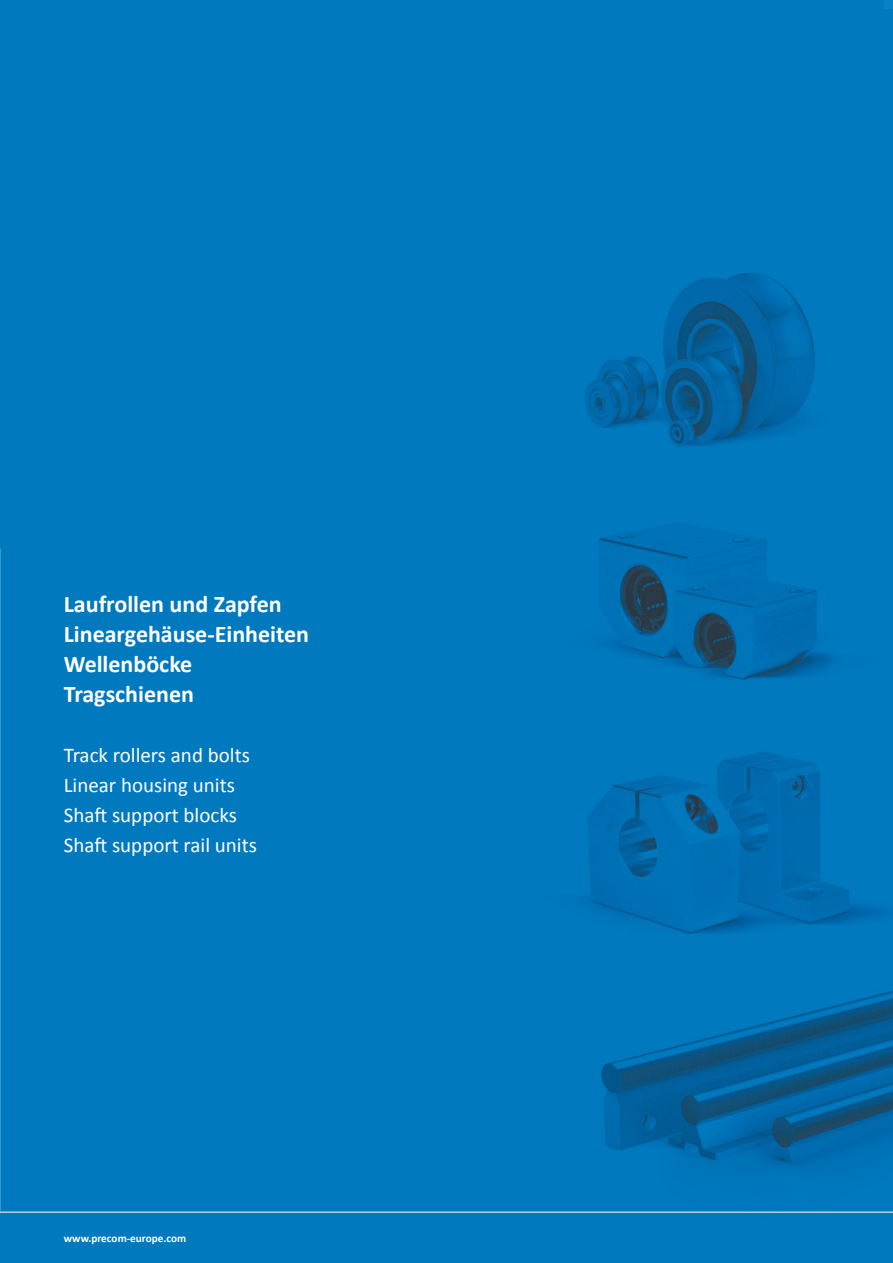
<style>
.page{position:relative;width:893px;height:1263px;background:#fff}
.page>*{position:absolute;margin:0;border:0;box-sizing:border-box;transform-origin:0 0}
.t1{font:700 24px/30px "Calibri";color:#fff}
.t2{font:21px/30px "Calibri";color:#fff}
.t3{font:700 11.25px "Calibri";color:#fff}
</style>
<div class="page">
<img style="left:0;top:0;width:893px;height:1263px">
<hr style="left:0;top:1212px;width:893px;height:1px;background:#fff">
<svg style="left:884px;top:0;width:9px;height:9px"></svg>
<p class="t1" style="left:64px;top:588px;width:247px">Laufrollen und Zapfen<br>Lineargehäuse-Einheiten<br>Wellenböcke<br>Tragschienen</p>
<p class="t2" style="left:64px;top:739px;width:195px">Track rollers and bolts<br>Linear housing units<br>Shaft support blocks<br>Shaft support rail units</p>
<p class="t3" style="left:64px;top:1230px;width:124px">www.precom-europe.com</p>
</div>
